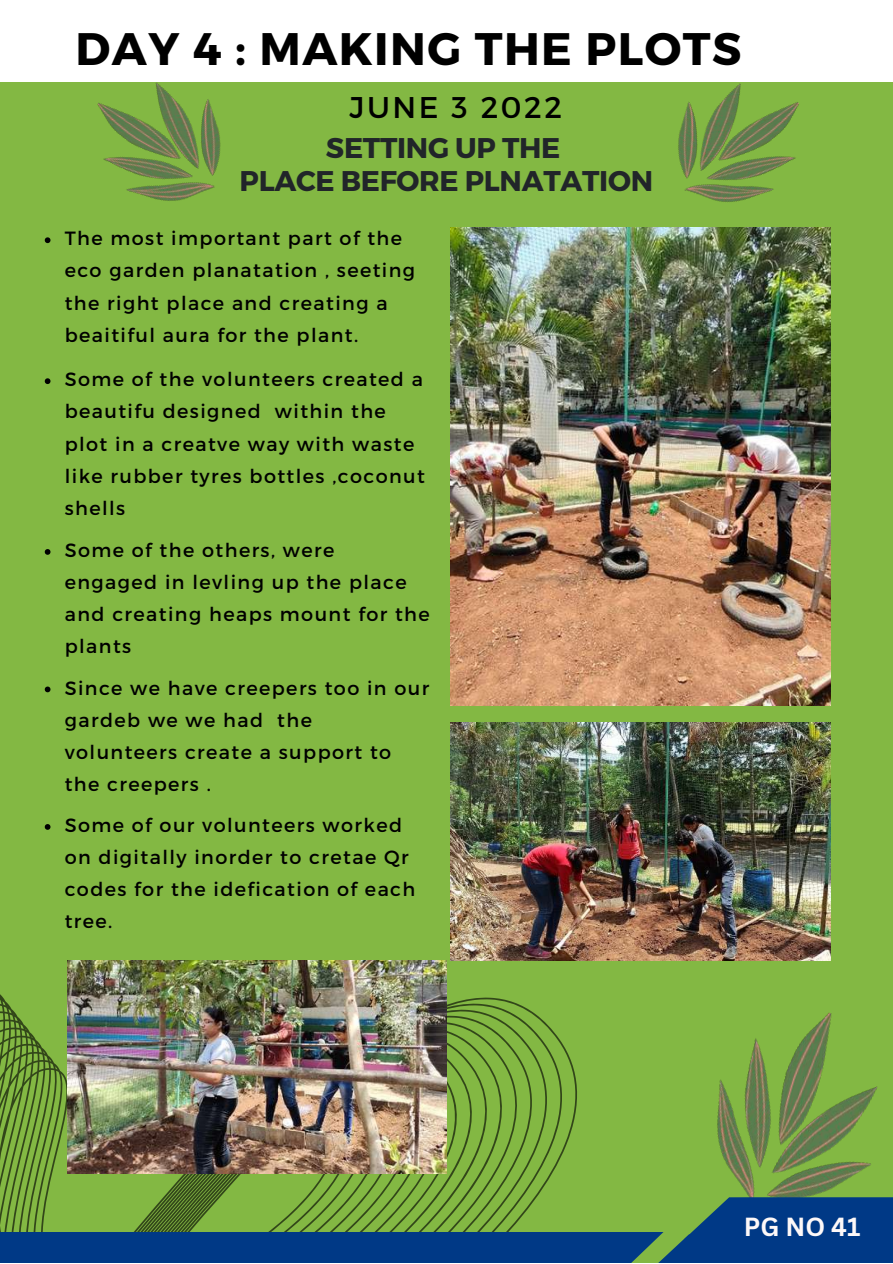
<style>
.page{position:relative;width:893px;height:1264px;background:#fff}
.page>*{position:absolute;margin:0;border:0;box-sizing:border-box;transform-origin:0 0}
.t1{font:700 45.45px "Montserrat";letter-spacing:.03em;color:#000}
.t2{font:30px "Montserrat";letter-spacing:.09em;color:#000}
.t3{font:700 28.5px/32.5px "Montserrat";letter-spacing:-.01em;color:#212529;text-align:center}
.t4{font:700 25.5px "Canva Sans";color:#fdf8f8}
.t5{font:19.2px/32.1px "Montserrat";letter-spacing:.075em;color:#000}
</style>
<div class="page">
<div style="left:0;top:0;width:892px;height:1262px;background:#83b843"></div>
<svg style="left:0;top:688px;width:625px;height:543px"></svg>
<img style="left:450px;top:227px;width:380px;height:478px">
<img style="left:450px;top:722px;width:380px;height:238px">
<img style="left:68px;top:960px;width:378px;height:213px">
<img style="left:67px;top:81px;width:187px;height:120px">
<img style="left:717px;top:1013px;width:160px;height:184px">
<div style="left:0;top:0;width:892px;height:81px;background:#fff"></div>
<svg style="left:45px;top:237px;width:5px;height:6px"></svg>
<svg style="left:45px;top:378px;width:5px;height:6px"></svg>
<svg style="left:45px;top:549px;width:5px;height:6px"></svg>
<svg style="left:45px;top:686px;width:5px;height:6px"></svg>
<svg style="left:45px;top:824px;width:5px;height:5px"></svg>
<img style="left:642px;top:81px;width:188px;height:148px">
<div style="left:0;top:1231px;width:663px;height:31px;background:#003986"></div>
<div style="left:644px;top:1234px;width:248px;height:28px;background:#003986"></div>
<div style="left:684px;top:1197px;width:208px;height:41px;background:#003986"></div>
<h1 class="t1" style="left:75px;top:19px;width:667px">DAY 4 : MAKING THE PLOTS</h1>
<h2 class="t2" style="left:349px;top:88px;width:214px">JUNE 3 2022</h2>
<h3 class="t3" style="left:239px;top:130px;width:415px">SETTING UP THE<br>PLACE BEFORE PLNATATION</h3>
<p class="t5" style="left:65px;top:221px;width:352px">The most important part of the eco garden planatation , seeting the right place and creating a beaitiful aura for the plant.</p>
<p class="t5" style="left:65px;top:362px;width:362px">Some of the volunteers created a beautifu designed within the plot in a creatve way with waste like rubber tyres bottles ,coconut shells</p>
<p class="t5" style="left:65px;top:533px;width:366px">Some of the others, were engaged in levling up the place and creating heaps mount for the plants</p>
<p class="t5" style="left:65px;top:670px;width:366px">Since we have creepers too in our gardeb we we had the<br>volunteers create a support to the creepers .</p>
<p class="t5" style="left:65px;top:808px;width:352px">Some of our volunteers worked on digitally inorder to cretae Qr codes for the idefication of each tree.</p>
<h3 class="t4" style="left:743px;top:1208px;width:118px">PG NO 41</h3>
</div>
